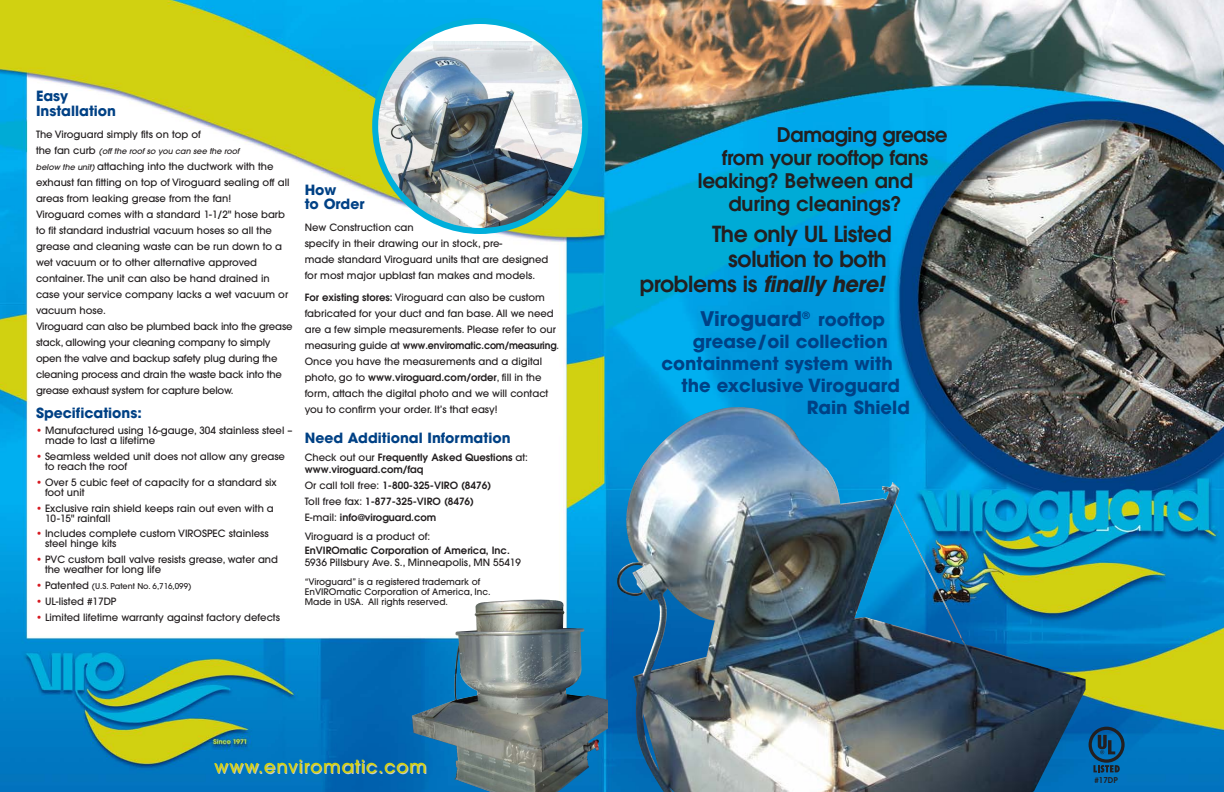
<style>
.page{position:relative;width:1224px;height:792px;background:#fff}
.page>*{position:absolute;margin:0;border:0;box-sizing:border-box;transform-origin:0 0}
.t1{font:600 22px/25px "Avant Garde";letter-spacing:-.015em;color:#231f20;text-align:right}
.t2{font:600 20px "Avant Garde";letter-spacing:-.015em;color:#231f20}
.t3{font:700 20px "Avant Garde";color:#004185}
.t4{font:700 18px "Avant Garde";color:#004185}
.t5{font:500 18px "Avant Garde";letter-spacing:.05em;color:#d4d10f}
.t6{font:700 14px/15px "Avant Garde";color:#004185}
.t7{font:500 10px/16px "Avant Garde";color:#231f20}
.t8{font:600 10px/16px "Avant Garde";color:#231f20}
.t9{font:500 9px/10px "Avant Garde";color:#231f20}
.t10{font:italic 500 8px "Avant Garde";color:#231f20}
.t11{font:500 8px "Avant Garde";color:#231f20}
.t12{font:600 8px "Avant Garde";color:#231f20}
.s1{font-style:normal;font-size:10px}
.s2{font-style:italic;font-size:8px}
.s3{color:#d71920}
.s4{font-size:10px;color:#d71920}
.s5{font-size:10px}
.s6{font-weight:600}
.s7{font-weight:500}
.s8{color:#ccc}
.s9{font-weight:700;font-style:italic}
.s10{font-size:18px}
</style>
<div class="page">
<img style="left:0;top:0;width:1224px;height:792px">
<img style="left:616px;top:406px;width:470px;height:386px">
<svg style="left:1089px;top:727px;width:36px;height:45px;background:#0d5080"></svg>
<img style="left:372px;top:18px;width:216px;height:216px">
<img style="left:412px;top:599px;width:195px;height:193px">
<h3 class="t6" style="left:36px;top:88px;width:82px">Easy<br>Installation</h3>
<p class="t7" style="left:36px;top:126px;width:166px">The Viroguard simply fits on top of</p>
<p class="t10" style="left:36px;top:146px;width:207px"><span class="s1">t h e f a n c u r b</span> (off the roof so you can see the roof</p>
<p class="t7" style="left:36px;top:158px;width:258px"><span class="s2">below the unit)</span> attaching into the ductwork with the exhaust fan fitting on top of Viroguard sealing off all areas from leaking grease from the fan!<br>Viroguard comes with a standard 1-1/2" hose barb to fit standard industrial vacuum hoses so all the grease and cleaning waste can be run down to a wet vacuum or to other alternative approved container. The unit can also be hand drained in case your service company lacks a wet vacuum or vacuum hose.<br>Viroguard can also be plumbed back into the grease stack, allowing your cleaning company to simply open the valve and backup safety plug during the cleaning process and drain the waste back into the grease exhaust system for capture below.</p>
<h3 class="t6" style="left:36px;top:405px;width:107px">Specifications:</h3>
<p class="t7" style="left:45px;top:425px;width:249px;line-height:10px;text-indent:-9px"><span class="s3">•</span> Manufactured using 16-gauge, 304 stainless steel – made to last a lifetime</p>
<p class="t7" style="left:45px;top:451px;width:242px;line-height:10px;text-indent:-9px"><span class="s3">•</span> Seamless welded unit does not allow any grease to reach the roof</p>
<p class="t7" style="left:45px;top:477px;width:233px;line-height:10px;text-indent:-9px"><span class="s3">•</span> Over 5 cubic feet of capacity for a standard six foot unit</p>
<p class="t7" style="left:45px;top:503px;width:230px;line-height:10px;text-indent:-9px"><span class="s3">•</span> Exclusive rain shield keeps rain out even with a<br>10-15" rainfall</p>
<p class="t7" style="left:45px;top:529px;width:225px;line-height:10px;text-indent:-9px"><span class="s3">•</span> Includes complete custom VIROSPEC stainless steel hinge kits</p>
<p class="t7" style="left:45px;top:555px;width:235px;line-height:10px;text-indent:-9px"><span class="s3">•</span> PVC custom ball valve resists grease, water and the weather for long life</p>
<p class="t11" style="left:36px;top:582px;width:157px"><span class="s4">•</span> <span class="s5">Patented</span> (U.S. Patent No. 6,716,099)</p>
<p class="t7" style="left:36px;top:594px;width:82px"><span class="s3">•</span> UL-listed #17DP</p>
<p class="t7" style="left:36px;top:610px;width:245px"><span class="s3">•</span> Limited lifetime warranty against factory defects</p>
<h3 class="t6" style="left:305px;top:183px;width:61px;line-height:14px">How<br>to Order</h3>
<p class="t7" style="left:305px;top:220px;width:245px">New Construction can<br>specify in their drawing our in stock, pre-<br>made standard Viroguard units that are designed for most major upblast fan makes and models.</p>
<p class="t7" style="left:305px;top:290px;width:256px"><span class="s6">For existing stores:</span> Viroguard can also be custom fabricated for your duct and fan base. All we need are a few simple measurements. Please refer to our measuring guide at <span class="s6">www.enviromatic.com/measuring</span>.<br>Once you have the measurements and a digital photo, go to <span class="s6">www.viroguard.com/order</span>, fill in the form, attach the digital photo and we will contact you to confirm your order. It’s that easy!</p>
<h3 class="t6" style="left:305px;top:431px;width:207px">Need Additional Information</h3>
<p class="t8" style="left:305px;top:451px;width:225px;line-height:12px"><span class="s7">Check out our</span> Frequently Asked Questions <span class="s7">at: </span>www.viroguard.com/faq</p>
<p class="t8" style="left:305px;top:477px;width:188px"><span class="s7">Or call toll free:</span> 1-800-325-VIRO (8476)<br><span class="s7">Toll free fax:</span> 1-877-325-VIRO (8476)<br><span class="s7">E-mail:</span> info@viroguard.com</p>
<p class="t7" style="left:305px;top:529px;width:127px">Viroguard is a product of:</p>
<p class="t8" style="left:305px;top:542px;width:207px">EnVIROmatic Corporation of America, Inc.</p>
<p class="t7" style="left:305px;top:555px;width:218px">5936 Pillsbury Ave. S., Minneapolis, MN 55419</p>
<p class="t9" style="left:305px;top:577px;width:187px">“Viroguard” is a registered trademark of<br>EnVIROmatic Corporation of America, Inc.<br>Made in USA. All rights reserved.</p>
<h3 class="t5" style="left:214px;top:755px;width:215px">www.enviroma<span class="s8">tic.com</span></h3>
<h2 class="t2" style="left:777px;top:122px;width:172px">Damaging grease</h2>
<h2 class="t2" style="left:722px;top:145px;width:208px">from your rooftop fans</h2>
<h2 class="t2" style="left:698px;top:168px;width:217px">leaking? Between and</h2>
<h2 class="t2" style="left:728px;top:191px;width:175px">during cleanings?</h2>
<h1 class="t1" style="left:640px;top:221px;width:253px">The only UL Listed solution to both<br>p ro b l e m s i s <span class="s9">finally here!</span></h1>
<h2 class="t3" style="left:700px;top:306px;width:186px">Viroguard<sup>®</sup> <span class="s10">rooftop</span></h2>
<h3 class="t4" style="left:693px;top:330px;width:197px">grease/oil collection</h3>
<h3 class="t4" style="left:661px;top:352px;width:233px">containment system with</h3>
<h3 class="t4" style="left:681px;top:374px;width:220px">the exclusive Viroguard</h3>
<h3 class="t4" style="left:807px;top:396px;width:105px">Rain Shield</h3>
<p class="t12" style="left:1094px;top:775px;width:25px">#17DP</p>
</div>
